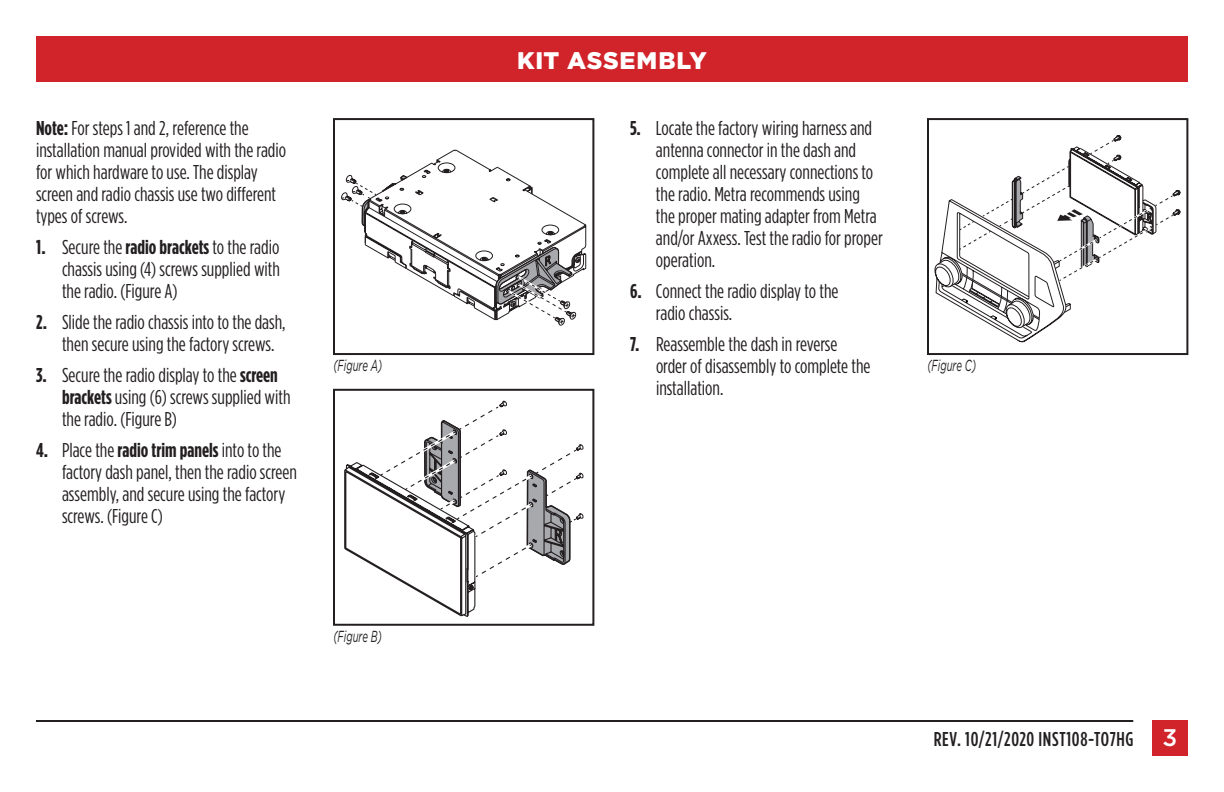
<style>
.page{position:relative;width:1224px;height:792px;background:#fff}
.page>*{position:absolute;margin:0;border:0;box-sizing:border-box;transform-origin:0 0}
.t1{font:900 24px "Gotham";letter-spacing:.03em;color:#fff}
.t2{font:20px/22px "Gotham Condensed";color:#231f20}
.t3{font:500 20px "Gotham Condensed";letter-spacing:.03em;color:#231f20}
.t4{font:italic 16px "Gotham";color:#231f20;scale:.6 1}
.s1{font-weight:700}
.s2{font-family:"Gotham";font-size:24px;color:#fff}
</style>
<div class="page">
<div style="left:36px;top:36px;width:1152px;height:45px;background:#d1232a"></div>
<hr style="left:36px;top:720px;width:1097px;height:2px;background:#231f20">
<div style="left:1152px;top:720px;width:36px;height:36px;background:#d1232a"></div>
<svg style="left:344px;top:400px;width:239px;height:217px"></svg>
<div style="left:333px;top:389px;width:261px;height:237px;border:2px solid #231f20"></div>
<svg style="left:935px;top:135px;width:245px;height:207px"></svg>
<div style="left:927px;top:118px;width:261px;height:237px;border:2px solid #231f20"></div>
<svg style="left:341px;top:150px;width:245px;height:176px"></svg>
<div style="left:333px;top:118px;width:261px;height:237px;border:2px solid #231f20"></div>
<p class="t2" style="left:36px;top:117px;width:252px"><span class="s1">Note:</span> For steps 1 and 2, reference the installation manual provided with the radio for which hardware to use. The display screen and radio chassis use two different types of screws.</p>
<p class="t2" style="left:62px;top:236px;width:220px;text-align:justify;text-indent:-26px"><span class="s1">1.</span> Secure the <span class="s1">radio brackets</span> to the radio chassis using (4) screws supplied with the radio. (Figure A)</p>
<p class="t2" style="left:62px;top:311px;width:225px;text-indent:-26px"><span class="s1">2.</span> Slide the radio chassis into to the dash, then secure using the factory screws.</p>
<p class="t2" style="left:62px;top:364px;width:230px;text-indent:-26px"><span class="s1">3.</span> Secure the radio display to the <span class="s1">screen brackets</span> using (6) screws supplied with the radio. (Figure B)</p>
<p class="t2" style="left:62px;top:439px;width:237px;text-indent:-26px"><span class="s1">4.</span> Place the <span class="s1">radio trim panels</span> into to the factory dash panel, then the radio screen assembly, and secure using the factory screws. (Figure C)</p>
<p class="t1" style="left:517px;top:46px;width:191px">KIT ASSEMBLY</p>
<p class="t2" style="left:656px;top:117px;width:228px;text-indent:-26px"><span class="s1">5.</span> Locate the factory wiring harness and antenna connector in the dash and complete all necessary connections to the radio. Metra recommends using the proper mating adapter from Metra and/or Axxess. Test the radio for proper operation.</p>
<p class="t2" style="left:656px;top:280px;width:184px;text-indent:-26px"><span class="s1">6.</span> Connect the radio display to the radio chassis.</p>
<p class="t2" style="left:656px;top:333px;width:216px;text-indent:-26px"><span class="s1">7.</span> Reassemble the dash in reverse order of disassembly to complete the installation.</p>
<p class="t4" style="left:333px;top:357px;width:83px">(Figure A)</p>
<p class="t4" style="left:927px;top:357px;width:83px">(Figure C)</p>
<p class="t4" style="left:333px;top:628px;width:83px">(Figure B)</p>
<p class="t3" style="left:934px;top:728px;width:245px">REV. 10/21/2020 INST108-TO7HG <span class="s2">3</span></p>
</div>
